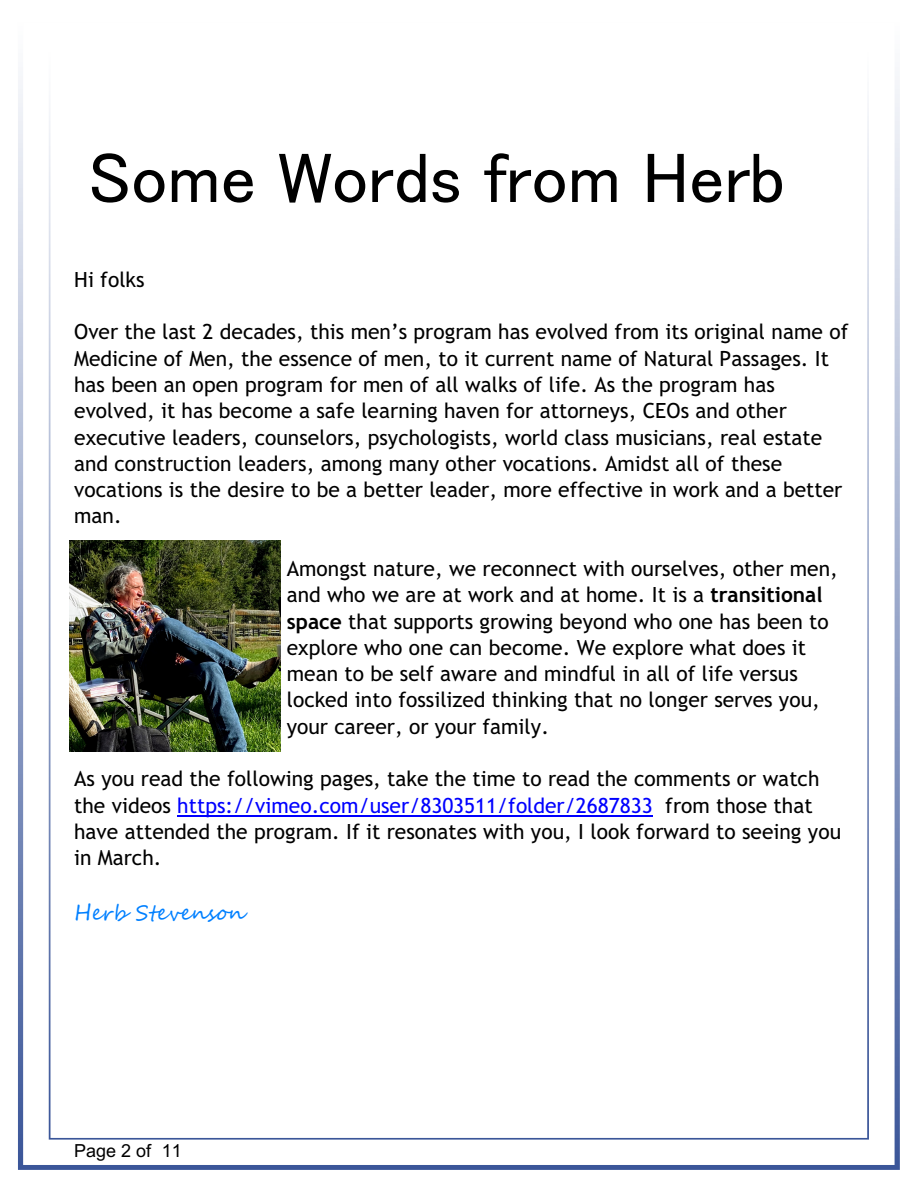
<style>
.page{position:relative;width:918px;height:1188px;background:#fff}
.page>*{position:absolute;margin:0;border:0;box-sizing:border-box;transform-origin:0 0}
.t1{font:72px "MS UI Gothic,Italic";color:#000}
.t2{font:21px/26.2px "Trebuchet MS";color:#000}
.t3{font:21px "Segoe Script";letter-spacing:.005em;color:#0080ff}
.t4{font:18px "Arial";color:#000}
.s1{font-weight:700}
.s2{color:#00f}
</style>
<div class="page">
<img style="left:18px;top:80px;width:882px;height:1090px">
<img style="left:49px;top:80px;width:820px;height:1060px">
<img style="left:69px;top:541px;width:211px;height:211px">
<hr style="left:177px;top:815px;width:476px;height:2px;background:#00f">
<h1 class="t1" style="left:88px;top:141px;width:699px">Some Words from Herb</h1>
<p class="t2" style="left:74px;top:268px;width:72px">Hi folks</p>
<p class="t2" style="left:74px;top:321px;width:776px">Over the last 2 decades, this men’s program has evolved from its original name of Medicine of Men, the essence of men, to it current name of Natural Passages. It has been an open program for men of all walks of life. As the program has evolved, it has become a safe learning haven for attorneys, CEOs and other executive leaders, counselors, psychologists, world class musicians, real estate and construction leaders, among many other vocations. Amidst all of these vocations is the desire to be a better leader, more effective in work and a better man.</p>
<p class="t2" style="left:287px;top:557px;width:553px">Amongst nature, we reconnect with ourselves, other men, and who we are at work and at home. It is a <span class="s1">transitional space</span> that supports growing beyond who one has been to explore who one can become. We explore what does it mean to be self aware and mindful in all of life versus locked into fossilized thinking that no longer serves you, your career, or your family.</p>
<p class="t2" style="left:74px;top:768px;width:768px">As you read the following pages, take the time to read the comments or watch the videos <span class="s2">https://vimeo.com/user/8303511/folder/2687833</span> from those that have attended the program. If it resonates with you, I look forward to seeing you in March.</p>
<p class="t3" style="left:74px;top:904px;width:172px">Herb Stevenson</p>
<p class="t4" style="left:74px;top:1144px;width:109px">Page 2 of 11</p>
</div>
